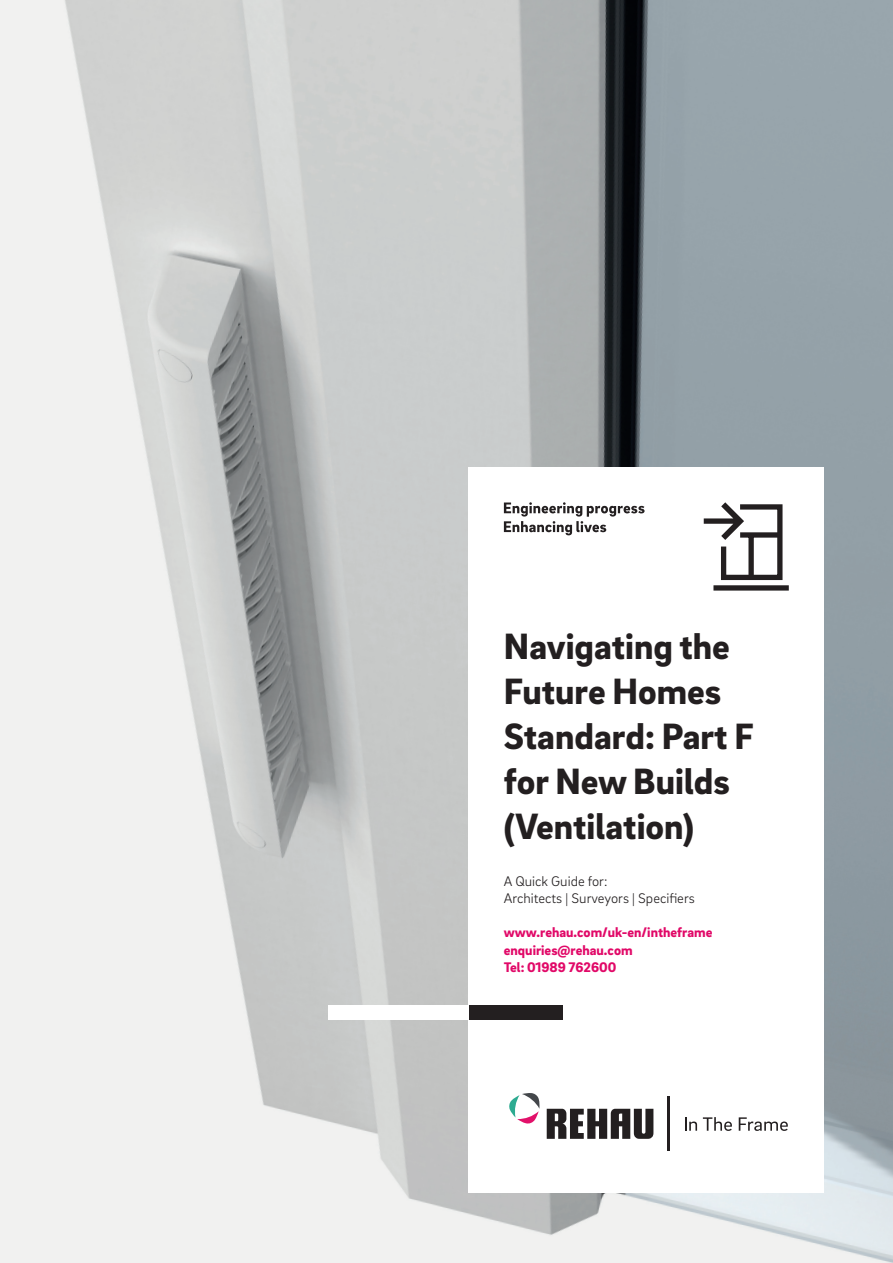
<style>
.page{position:relative;width:893px;height:1263px;background:#fff}
.page>*{position:absolute;margin:0;border:0;box-sizing:border-box;transform-origin:0 0}
.t1{font:900 37.5px/45px "Brix Sans";color:#231f20}
.t2{font:900 14.25px/17.1px "Brix Sans";color:#e10968}
.t3{font:300 14.25px/17.1px "Brix Sans";color:#231f20}
</style>
<div class="page">
<img style="left:0;top:0;width:893px;height:1263px">
<div style="left:469px;top:467px;width:355px;height:726px;background:#fff"></div>
<svg style="left:504px;top:502px;width:140px;height:33px"></svg>
<div style="left:329px;top:1006px;width:140px;height:14px;background:#fff"></div>
<div style="left:469px;top:1006px;width:93px;height:14px;background:#231f20"></div>
<svg style="left:509px;top:1093px;width:31px;height:31px"></svg>
<svg style="left:547px;top:1109px;width:106px;height:30px"></svg>
<hr style="left:667px;top:1096px;width:2px;height:55px;background:#231f20">
<svg style="left:685px;top:1117px;width:12px;height:14px"></svg>
<svg style="left:703px;top:1117px;width:29px;height:14px"></svg>
<svg style="left:739px;top:1117px;width:49px;height:14px"></svg>
<div style="left:713px;top:585px;width:76px;height:6px;background:#231f20"></div>
<svg style="left:704px;top:502px;width:79px;height:79px"></svg>
<h1 class="t1" style="left:504px;top:622px;width:252px">Navigating the<br>Future Homes<br>Standard: Part F for New Builds (Ventilation)</h1>
<p class="t3" style="left:504px;top:872px;width:192px">A Quick Guide for:<br>Architects | Surveyors | Specifiers</p>
<p class="t2" style="left:504px;top:923px;width:210px">www.rehau.com/uk-en/intheframe enquiries@rehau.com<br>Tel: 01989 762600</p>
</div>
